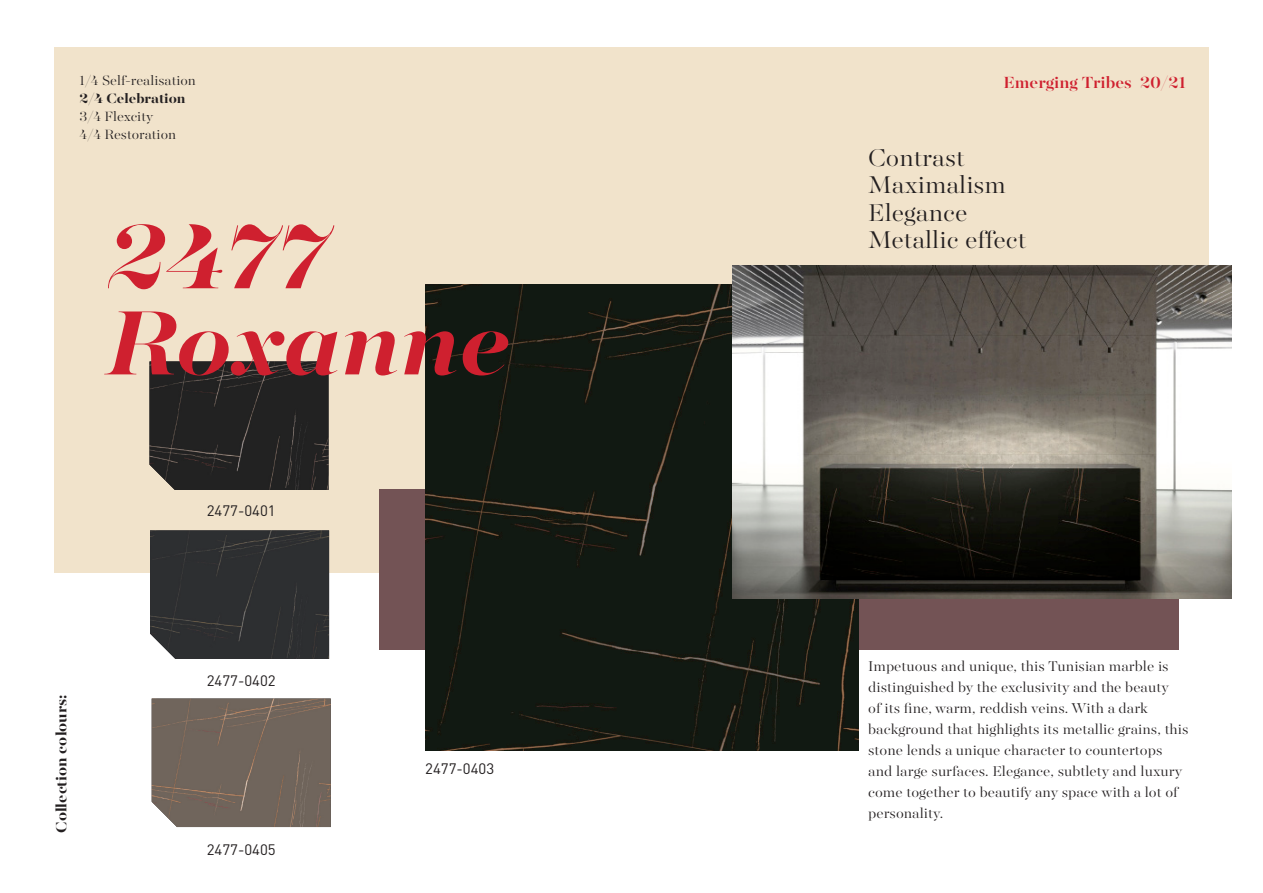
<style>
.page{position:relative;width:1263px;height:893px;background:#fff}
.page>*{position:absolute;margin:0;border:0;box-sizing:border-box;transform-origin:0 0}
.t1{font:italic 700 101.85px/86.1px "Majesti Banner";color:#cf202f}
.t2{font:300 27px "Majesti Banner";color:#231f20}
.t3{font:500 18px "Majesti Banner";color:#cf202f}
.t4{font:700 16.5px "Majesti Banner";color:#231f20}
.t5{font:300 15.75px/21px "Majesti Banner";color:#231f20}
.t6{font:300 15px "Majesti Banner";color:#231f20}
.t7{font:15px "DIN Pro";color:#231f20}
.t8{font:700 15px "Majesti Banner";color:#231f20}
</style>
<div class="page">
<div style="left:54px;top:47px;width:1155px;height:525px;background:#f1e3cb"></div>
<div style="left:379px;top:490px;width:800px;height:159px;background:#735355"></div>
<div style="left:425px;top:284px;width:433px;height:466px;background:#111912"></div>
<img style="left:733px;top:266px;width:498px;height:332px">
<img style="left:149px;top:361px;width:180px;height:129px">
<img style="left:150px;top:530px;width:179px;height:129px">
<img style="left:152px;top:698px;width:179px;height:129px">
<p class="t6" style="left:80px;top:71px;width:118px">1/4 Self-realisation</p>
<p class="t8" style="left:80px;top:89px;width:108px">2/4 Celebration</p>
<p class="t6" style="left:80px;top:107px;width:75px">3/4 Flexcity</p>
<p class="t6" style="left:80px;top:125px;width:98px">4/4 Restoration</p>
<p class="t1" style="left:107px;top:221px;width:405px">2477<br>Roxanne</p>
<p class="t7" style="left:207px;top:501px;width:71px">2477-0401</p>
<p class="t4" style="left:51px;top:833px;width:140px;rotate:-90deg">Collection colours:</p>
<p class="t7" style="left:207px;top:670px;width:71px">2477-0402</p>
<p class="t7" style="left:207px;top:839px;width:71px">2477-0405</p>
<p class="t7" style="left:425px;top:759px;width:71px">2477-0403</p>
<p class="t3" style="left:1003px;top:70px;width:184px">Emerging Tribes 20/21</p>
<p class="t2" style="left:868px;top:140px;width:98px">Contrast</p>
<p class="t2" style="left:868px;top:167px;width:139px">Maximalism</p>
<p class="t2" style="left:868px;top:195px;width:101px">Elegance</p>
<p class="t2" style="left:868px;top:222px;width:160px">Metallic effect</p>
<p class="t5" style="left:868px;top:656px;width:322px">Impetuous and unique, this Tunisian marble is distinguished by the exclusivity and the beauty<br>of its fine, warm, reddish veins. With a dark background that highlights its metallic grains, this stone lends a unique character to countertops and large surfaces. Elegance, subtlety and luxury come together to beautify any space with a lot of personality.</p>
</div>
